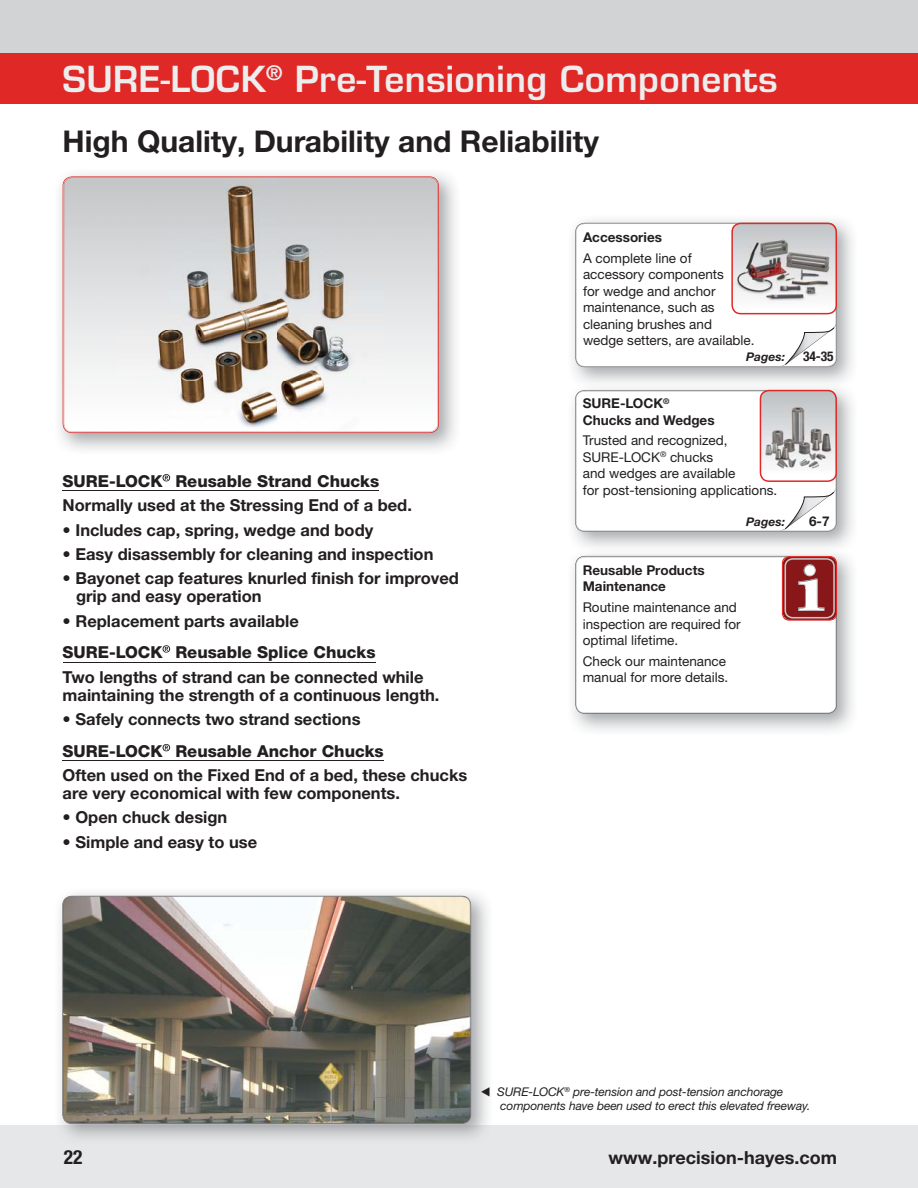
<style>
.page{position:relative;width:918px;height:1188px;background:#fff}
.page>*{position:absolute;margin:0;border:0;box-sizing:border-box;transform-origin:0 0}
.t1{font:600 34.95px "Eurostile";letter-spacing:.01em;color:#ededee}
.t2{font:700 30px "Helvetica Neue LTW1 G";color:#231f20}
.t3{font:700 condensed 19.5px "Helvetica Neue LTW1 G";color:#231f20}
.t4{font:700 18px "Helvetica Neue LTW1 G";color:#231f20}
.t5{font:700 16.5px/18px "Helvetica Neue LTW1 G";color:#231f20}
.t6{font:800 16.5px "Helvetica Neue LTW1 G";color:#231f20}
.t7{font:13.5px/16.5px "Helvetica Neue LTW1 G";color:#231f20}
.t8{font:700 13.5px/16.5px "Helvetica Neue LTW1 G";color:#231f20}
.t9{font:700 condensed 13.5px "Helvetica Neue LTW1 G";color:#231f20}
.t10{font:italic 12px/14.2px "Helvetica Neue LTW1 G";letter-spacing:-.01em;color:#231f20}
.t11{font:italic 700 12px "Helvetica Neue LTW1 G";color:#231f20}
</style>
<div class="page">
<div style="left:0;top:1126px;width:918px;height:62px;background:#e6e7e8"></div>
<div style="left:0;top:0;width:918px;height:62px;background:#d1d3d4"></div>
<div style="left:0;top:53px;width:918px;height:50px;background:#e02826"></div>
<img style="left:59px;top:173px;width:397px;height:277px">
<svg style="left:64px;top:178px;width:374px;height:254px"></svg>
<img style="left:54px;top:892px;width:438px;height:246px">
<img style="left:63px;top:897px;width:407px;height:226px">
<div style="left:579px;top:382px;width:268px;height:7px;background:#f4f5f5"></div>
<svg style="left:575px;top:390px;width:262px;height:142px"></svg>
<svg style="left:575px;top:223px;width:262px;height:144px"></svg>
<svg style="left:575px;top:556px;width:262px;height:158px"></svg>
<hr style="left:63px;top:490px;width:316px;height:1px;background:#231f20">
<hr style="left:63px;top:662px;width:313px;height:1px;background:#231f20">
<hr style="left:63px;top:760px;width:321px;height:1px;background:#231f20">
<svg style="left:163px;top:744px;width:7px;height:7px"></svg>
<svg style="left:163px;top:474px;width:7px;height:7px"></svg>
<svg style="left:163px;top:645px;width:7px;height:8px"></svg>
<h1 class="t1" style="left:63px;top:63px;width:717px">SURE-LOCK<sup>®</sup> Pre-Tensioning Components</h1>
<h2 class="t2" style="left:63px;top:131px;width:538px">High Quality, Durability and Reliability</h2>
<p class="t6" style="left:63px;top:475px;width:318px">SURE-LOCK Reusable Strand Chucks</p>
<p class="t5" style="left:63px;top:498px;width:351px">Normally used at the Stressing End of a bed.</p>
<p class="t5" style="left:63px;top:523px;width:312px">• Includes cap, spring, wedge and body</p>
<p class="t5" style="left:63px;top:547px;width:372px">• Easy disassembly for cleaning and inspection</p>
<p class="t5" style="left:76px;top:572px;width:384px;text-indent:-14px">• Bayonet cap features knurled finish for improved grip and easy operation</p>
<p class="t5" style="left:63px;top:614px;width:238px">• Replacement parts available</p>
<p class="t6" style="left:63px;top:647px;width:314px">SURE-LOCK Reusable Splice Chucks</p>
<p class="t5" style="left:63px;top:670px;width:378px">Two lengths of strand can be connected while maintaining the strength of a continuous length.</p>
<p class="t5" style="left:63px;top:712px;width:300px">• Safely connects two strand sections</p>
<p class="t6" style="left:63px;top:745px;width:323px">SURE-LOCK Reusable Anchor Chucks</p>
<p class="t5" style="left:63px;top:768px;width:406px">Often used on the Fixed End of a bed, these chucks are very economical with few components.</p>
<p class="t5" style="left:63px;top:810px;width:166px">• Open chuck design</p>
<p class="t5" style="left:63px;top:835px;width:196px">• Simple and easy to use</p>
<p class="t8" style="left:583px;top:231px;width:80px">Accessories</p>
<p class="t7" style="left:583px;top:251px;width:173px">A complete line of accessory components<br>for wedge and anchor maintenance, such as cleaning brushes and wedge setters, are available.</p>
<p class="t11" style="left:746px;top:353px;width:40px">Pages:</p>
<p class="t8" style="left:583px;top:397px;width:133px">SURE-LOCK<sup>®<br></sup>Chucks and Wedges</p>
<p class="t7" style="left:583px;top:434px;width:196px">Trusted and recognized,<br>SURE-LOCK<sup>®</sup> chucks<br>and wedges are available<br>for post-tensioning applications.</p>
<p class="t11" style="left:746px;top:517px;width:40px">Pages:</p>
<p class="t8" style="left:583px;top:563px;width:123px">Reusable Products<br>Maintenance</p>
<p class="t7" style="left:583px;top:601px;width:160px">Routine maintenance and inspection are required for optimal lifetime.</p>
<p class="t7" style="left:583px;top:654px;width:147px">Check our maintenance manual for more details.</p>
<p class="t9" style="left:803px;top:351px;width:32px">34-35</p>
<p class="t8" style="left:809px;top:514px;width:22px">6-7</p>
<p class="t10" style="left:500px;top:1086px;width:312px;text-indent:-20px">◀ SURE-LOCK<sup>®</sup> pre-tension and post-tension anchorage components have been used to erect this elevated freeway.</p>
<p class="t3" style="left:64px;top:1150px;width:20px">22</p>
<p class="t4" style="left:608px;top:1151px;width:230px">www.precision-hayes.com</p>
</div>
